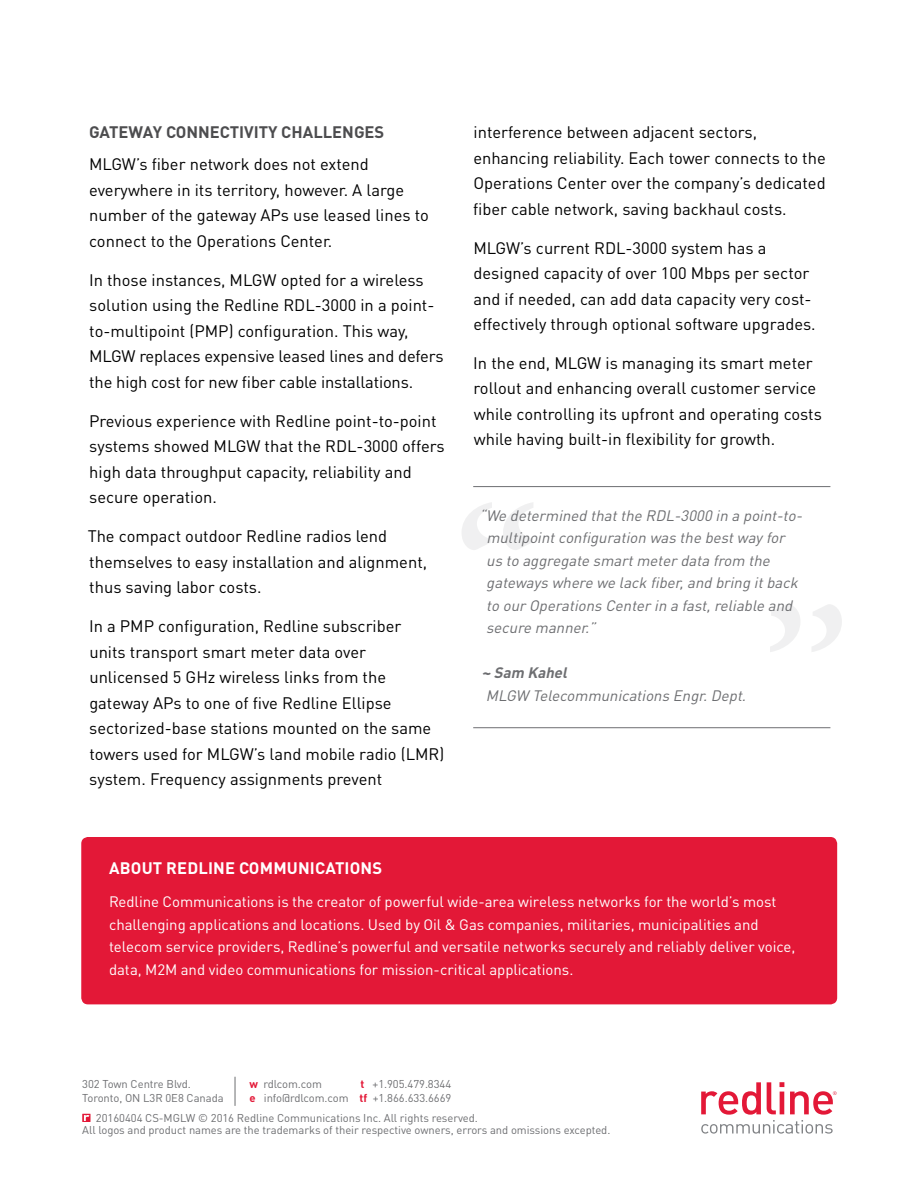
<style>
.page{position:relative;width:918px;height:1188px;background:#fff}
.page>*{position:absolute;margin:0;border:0;box-sizing:border-box;transform-origin:0 0}
.t1{font:224.4px "Slimbach";color:#6d6e71}
.t2{font:16.5px/25.5px "DIN Pro";color:#000}
.t3{font:700 16.5px "DIN Pro";color:#4d4d4f}
.t4{font:700 16.5px "DIN Pro";letter-spacing:.01em;color:#fff}
.t5{font:15px/22.5px "DIN Pro";letter-spacing:-.005em;color:#fff}
.t6{font:italic 15px/22.5px "DIN Pro";color:#6d6e71}
.t7{font:italic 700 15px "DIN Pro";color:#6d6e71}
.t8{font:11.25px/13.5px "DIN Pro";letter-spacing:-.005em;color:#6d6e71}
.s1{font-weight:700;color:#e31837}
</style>
<div class="page">
<svg style="left:235px;top:1077px;width:1px;height:29px"></svg>
<svg style="left:82px;top:1114px;width:9px;height:8px"></svg>
<svg style="left:84px;top:1115px;width:5px;height:6px"></svg>
<svg style="left:701px;top:1082px;width:136px;height:52px"></svg>
<hr style="left:473px;top:486px;width:357px;height:1px;background:#6d6e71">
<hr style="left:473px;top:727px;width:357px;height:1px;background:#6d6e71">
<div style="left:81px;top:837px;width:756px;height:167px;background:#e31837;border-radius:7px"></div>
<p class="t3" style="left:89px;top:121px;width:296px">GATEWAY CONNECTIVITY CHALLENGES</p>
<p class="t2" style="left:89px;top:151px;width:341px">MLGW’s fiber network does not extend everywhere in its territory, however. A large number of the gateway APs use leased lines to connect to the Operations Center.</p>
<p class="t2" style="left:89px;top:267px;width:356px">In those instances, MLGW opted for a wireless solution using the Redline RDL-3000 in a point&shy;to-multipoint (PMP) configuration. This way, MLGW replaces expensive leased lines and defers the high cost for new fiber cable installations.</p>
<p class="t2" style="left:89px;top:408px;width:357px">Previous experience with Redline point-to-point systems showed MLGW that the RDL-3000 offers high data throughput capacity, reliability and secure operation.</p>
<p class="t2" style="left:88px;top:523px;width:341px">The compact outdoor Redline radios lend themselves to easy installation and alignment, thus saving labor costs.</p>
<p class="t2" style="left:89px;top:613px;width:357px">In a PMP configuration, Redline subscriber<br>units transport smart meter data over unlicensed 5 GHz wireless links from the gateway APs to one of five Redline Ellipse sectorized-base stations mounted on the same towers used for MLGW’s land mobile radio (LMR) system. Frequency assignments prevent</p>
<p class="t2" style="left:473px;top:119px;width:354px">interference between adjacent sectors, enhancing reliability. Each tower connects to the Operations Center over the company’s dedicated fiber cable network, saving backhaul costs.</p>
<p class="t2" style="left:473px;top:234px;width:344px">MLGW’s current RDL-3000 system has a designed capacity of over 100 Mbps per sector and if needed, can add data capacity very cost&shy;effectively through optional software upgrades.</p>
<p class="t2" style="left:473px;top:350px;width:350px">In the end, MLGW is managing its smart meter rollout and enhancing overall customer service while controlling its upfront and operating costs while having built-in flexibility for growth.</p>
<h1 class="t1" style="left:444px;top:452px;width:109px">“</h1>
<p class="t6" style="left:486px;top:504px;width:317px;text-indent:-7px">“We determined that the RDL-3000 in a point-to&shy;multipoint configuration was the best way for us to aggregate smart meter data from the gateways where we lack fiber, and bring it back to our Operations Center in a fast, reliable and secure manner.”</p>
<p class="t7" style="left:481px;top:663px;width:87px">~ Sam Kahel</p>
<p class="t6" style="left:486px;top:684px;width:262px">MLGW Telecommunications Engr. Dept.</p>
<p class="t4" style="left:109px;top:857px;width:275px">ABOUT REDLINE COMMUNICATIONS</p>
<p class="t5" style="left:109px;top:890px;width:688px">Redline Communications is the creator of powerful wide-area wireless networks for the world’s most challenging applications and locations. Used by Oil &amp; Gas companies, militaries, municipalities and telecom service providers, Redline’s powerful and versatile networks securely and reliably deliver voice, data, M2M and video communications for mission-critical applications.</p>
<p class="t8" style="left:82px;top:1077px;width:143px">302 Town Centre Blvd.<br>Toronto, ON L3R 0E8 Canada</p>
<p class="t8" style="left:250px;top:1077px;width:74px"><span class="s1">w</span> rdlcom.com</p>
<p class="t8" style="left:250px;top:1077px;width:203px;text-align:right"><span class="s1">t</span> +1.905.479.8344<br><span class="s1">e</span> info@rdlcom.com <span class="s1">tf</span> +1.866.633.6669</p>
<p class="t8" style="left:82px;top:1112px;width:530px;line-height:12px;text-indent:14px">20160404 CS-MGLW © 2016 Redline Communications Inc. All rights reserved.<br>All logos and product names are the trademarks of their respective owners, errors and omissions excepted.</p>
</div>
